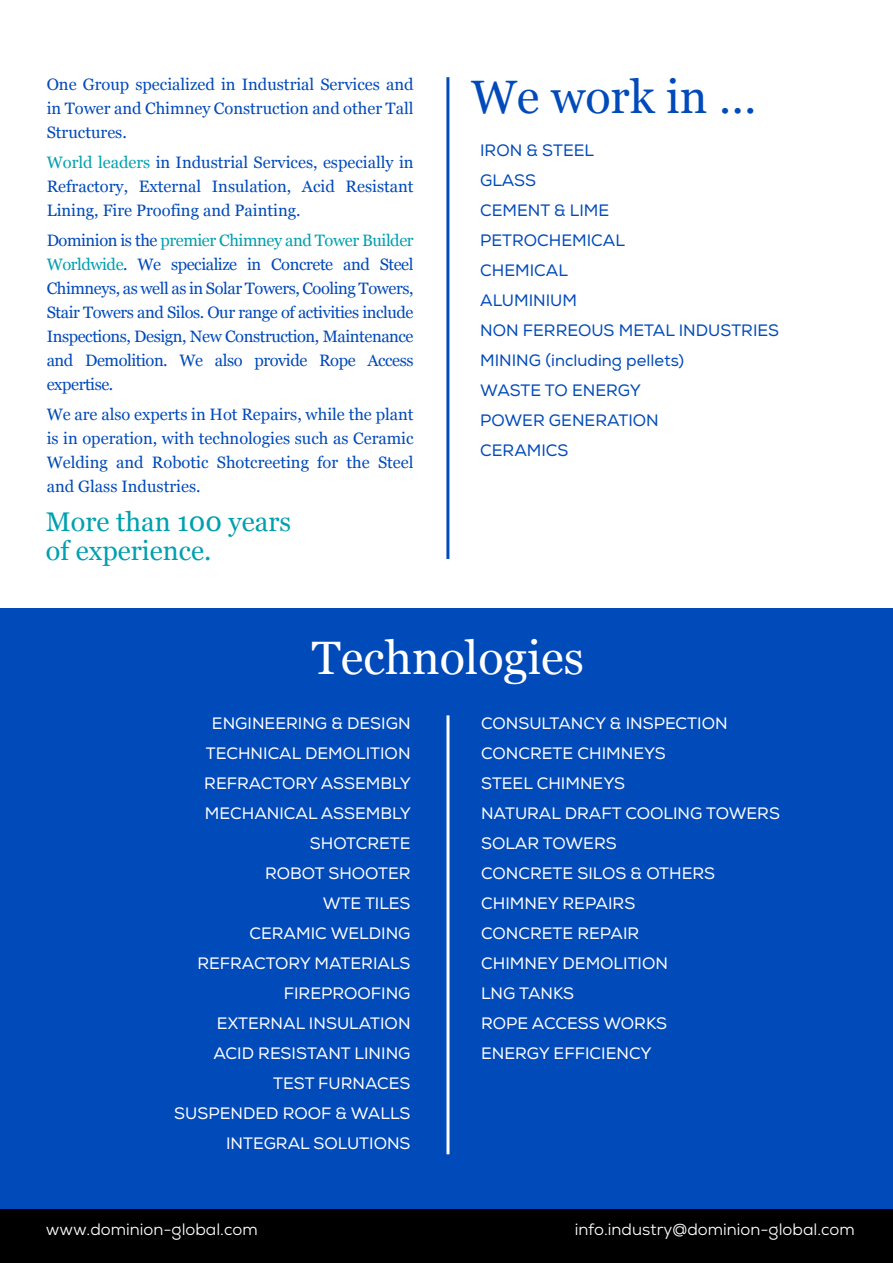
<style>
.page{position:relative;width:893px;height:1263px;background:#fff}
.page>*{position:absolute;margin:0;border:0;box-sizing:border-box;transform-origin:0 0}
.t1{font:46.8px "Georgia";color:#fff}
.t2{font:46.8px "Georgia";color:#004aba}
.t3{font:27px/28.5px "Georgia";color:#00a0af}
.t4{font:16.5px/24px "Georgia";color:#004aba;text-align:justify}
.t5{font:16.5px/30px "Nexa";color:#fff;text-align:right}
.t6{font:16.5px/30px "Nexa";color:#004aba}
.t7{font:16.5px "Nexa";color:#fff}
.s1{color:#00a0af}
</style>
<div class="page">
<div style="left:0;top:608px;width:893px;height:655px;background:#004aba"></div>
<hr style="left:446px;top:715px;width:3px;height:439px;background:#fff">
<hr style="left:446px;top:77px;width:3px;height:482px;background:#004aba">
<div style="left:0;top:1210px;width:893px;height:53px;background:#000"></div>
<p class="t4" style="left:47px;top:71px;width:368px">One Group specialized in Industrial Services and in Tower and Chimney Construction and other Tall Structures.</p>
<p class="t4" style="left:47px;top:149px;width:368px"><span class="s1">World leaders</span> in Industrial Services, especially in Refractory, External Insulation, Acid Resistant Lining, Fire Proofing and Painting.</p>
<p class="t4" style="left:47px;top:227px;width:368px">Dominion is the <span class="s1">premier Chimney and Tower Builder Worldwide</span>. We specialize in Concrete and Steel Chimneys, as well as in Solar Towers, Cooling Towers, Stair Towers and Silos. Our range of activities include Inspections, Design, New Construction, Maintenance and Demolition. We also provide Rope Access expertise.</p>
<p class="t4" style="left:47px;top:401px;width:368px">We are also experts in Hot Repairs, while the plant is in operation, with technologies such as Ceramic Welding and Robotic Shotcreeting for the Steel and Glass Industries.</p>
<h2 class="t3" style="left:46px;top:507px;width:247px">More than 100 years of experience.</h2>
<h1 class="t2" style="left:471px;top:62px;width:287px">We work in …</h1>
<p class="t6" style="left:480px;top:136px;width:300px">IRON &amp; STEEL<br>GLASS<br>CEMENT &amp; LIME<br>PETROCHEMICAL<br>CHEMICAL<br>ALUMINIUM<br>NON FERREOUS METAL INDUSTRIES<br>MINING (including pellets)<br>WASTE TO ENERGY<br>POWER GENERATION<br>CERAMICS</p>
<h1 class="t1" style="left:312px;top:623px;width:274px">Technologies</h1>
<p class="t5" style="left:174px;top:708px;width:238px">ENGINEERING &amp; DESIGN<br>TECHNICAL DEMOLITION<br>REFRACTORY ASSEMBLY<br>MECHANICAL ASSEMBLY<br>SHOTCRETE<br>ROBOT SHOOTER<br>WTE TILES<br>CERAMIC WELDING<br>REFRACTORY MATERIALS<br>FIREPROOFING<br>EXTERNAL INSULATION<br>ACID RESISTANT LINING<br>TEST FURNACES<br>SUSPENDED ROOF &amp; WALLS<br>INTEGRAL SOLUTIONS</p>
<p class="t5" style="left:481px;top:708px;width:300px;text-align:left">CONSULTANCY &amp; INSPECTION<br>CONCRETE CHIMNEYS<br>STEEL CHIMNEYS<br>NATURAL DRAFT COOLING TOWERS<br>SOLAR TOWERS<br>CONCRETE SILOS &amp; OTHERS<br>CHIMNEY REPAIRS<br>CONCRETE REPAIR<br>CHIMNEY DEMOLITION<br>LNG TANKS<br>ROPE ACCESS WORKS<br>ENERGY EFFICIENCY</p>
<p class="t7" style="left:46px;top:1219px;width:213px">www.dominion-global.com</p>
<p class="t7" style="left:575px;top:1219px;width:282px">info.industry@dominion-global.com</p>
</div>
